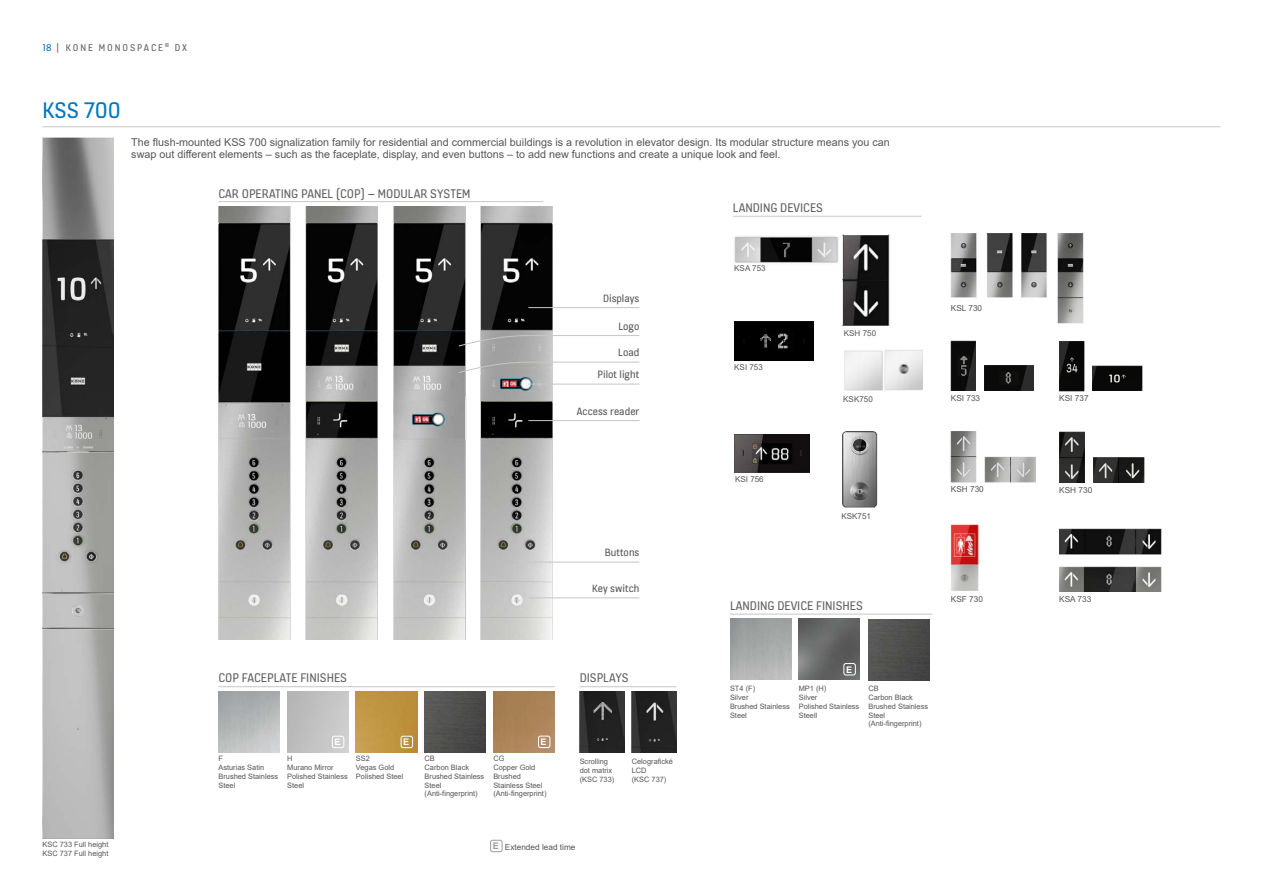
<style>
.page{position:relative;width:1263px;height:893px;background:#fff}
.page>*{position:absolute;margin:0;border:0;box-sizing:border-box;transform-origin:0 0}
.t1{font:24.3px "KONE Information v 13";color:#0077be}
.t2{font:13.5px "KONE Information v 13";color:#636362}
.t3{font:11.4px "KONE Information v 13";color:#565656}
.t4{font:10.8px/12.1px "Arial";color:#565656}
.t5{font:10.5px "KONE Information v 13";letter-spacing:.18em;color:#636362}
.t6{font:700 9.15px "Arial";color:#fff}
.t7{font:8.25px "Arial";color:#565656}
.t8{font:8.1px "Arial";color:#565656}
.t9{font:7.35px/8.7px "Arial";color:#565656}
.s1{color:#0075be}
.s2{font-weight:700;font-size:9.15px;color:#9c9d9d}
</style>
<div class="page">
<img style="left:43px;top:137px;width:71px;height:701px">
<img style="left:868px;top:619px;width:61px;height:61px">
<img style="left:425px;top:691px;width:61px;height:61px">
<img style="left:493px;top:691px;width:61px;height:61px">
<img style="left:580px;top:691px;width:44px;height:61px">
<img style="left:632px;top:691px;width:44px;height:61px">
<img style="left:799px;top:618px;width:61px;height:61px">
<div style="left:843px;top:663px;width:13px;height:12px;border:1px solid #fff;border-radius:2px"></div>
<img style="left:287px;top:691px;width:61px;height:61px">
<div style="left:332px;top:736px;width:12px;height:12px;border:1px solid #fff;border-radius:2px"></div>
<img style="left:356px;top:691px;width:61px;height:61px">
<div style="left:401px;top:736px;width:12px;height:12px;border:1px solid #fff;border-radius:2px"></div>
<img style="left:734px;top:236px;width:105px;height:27px">
<img style="left:734px;top:321px;width:79px;height:39px">
<img style="left:734px;top:434px;width:44px;height:38px">
<img style="left:842px;top:234px;width:47px;height:92px">
<img style="left:844px;top:350px;width:78px;height:40px">
<img style="left:778px;top:431px;width:100px;height:77px">
<img style="left:218px;top:207px;width:339px;height:433px">
<hr style="left:528px;top:307px;width:111px;height:1px;background:#c5c6c6">
<svg style="left:458px;top:335px;width:182px;height:12px"></svg>
<svg style="left:458px;top:361px;width:182px;height:12px"></svg>
<hr style="left:528px;top:384px;width:111px;height:1px;background:#c5c6c6">
<hr style="left:528px;top:597px;width:111px;height:1px;background:#c5c6c6">
<hr style="left:528px;top:562px;width:111px;height:1px;background:#c5c6c6">
<hr style="left:528px;top:420px;width:111px;height:1px;background:#c5c6c6">
<img style="left:951px;top:431px;width:25px;height:51px">
<img style="left:985px;top:457px;width:51px;height:25px">
<img style="left:1059px;top:432px;width:26px;height:51px">
<img style="left:1093px;top:457px;width:51px;height:26px">
<img style="left:951px;top:341px;width:25px;height:50px">
<img style="left:984px;top:365px;width:50px;height:25px">
<img style="left:1059px;top:341px;width:25px;height:50px">
<img style="left:1092px;top:366px;width:50px;height:25px">
<img style="left:951px;top:524px;width:27px;height:67px">
<img style="left:1059px;top:529px;width:102px;height:63px">
<img style="left:951px;top:233px;width:132px;height:90px">
<hr style="left:218px;top:201px;width:325px;height:1px;background:#c5c6c6">
<hr style="left:43px;top:126px;width:1177px;height:1px;background:#c5c6c6">
<hr style="left:733px;top:216px;width:188px;height:1px;background:#c5c6c6">
<hr style="left:730px;top:614px;width:202px;height:1px;background:#c5c6c6">
<hr style="left:218px;top:686px;width:337px;height:1px;background:#c5c6c6">
<hr style="left:580px;top:686px;width:96px;height:1px;background:#c5c6c6">
<div style="left:538px;top:736px;width:12px;height:12px;border:1px solid #fff;border-radius:2px"></div>
<div style="left:490px;top:840px;width:13px;height:12px;border:1px solid #9c9d9d;border-radius:2px"></div>
<h3 class="t5" style="left:43px;top:40px;width:146px"><span class="s1">18</span> | KONE MONOSPACE <sup>®</sup> DX</h3>
<h1 class="t1" style="left:43px;top:94px;width:80px">KSS 700</h1>
<p class="t4" style="left:131px;top:136px;width:760px">The flush-mounted KSS 700 signalization family for residential and commercial buildings is a revolution in elevator design. Its modular structure means you can swap out different elements – such as the faceplate, display, and even buttons – to add new functions and create a unique look and feel.</p>
<h2 class="t2" style="left:218px;top:184px;width:253px">CAR OPERATING PANEL (COP) – MODULAR SYSTEM</h2>
<h2 class="t2" style="left:733px;top:199px;width:92px">LANDING DEVICES</h2>
<h3 class="t3" style="left:603px;top:291px;width:38px">Displays</h3>
<h3 class="t3" style="left:618px;top:318px;width:22px">Logo</h3>
<h3 class="t3" style="left:598px;top:367px;width:43px">Pilot light</h3>
<h3 class="t3" style="left:618px;top:345px;width:23px">Load</h3>
<h3 class="t3" style="left:577px;top:403px;width:64px">Access reader</h3>
<p class="t8" style="left:734px;top:262px;width:33px">KSA 753</p>
<p class="t8" style="left:734px;top:362px;width:30px">KSI 753</p>
<p class="t8" style="left:844px;top:327px;width:34px">KSH 750</p>
<p class="t8" style="left:843px;top:393px;width:31px">KSK750</p>
<p class="t7" style="left:951px;top:302px;width:33px">KSL 730</p>
<p class="t7" style="left:951px;top:392px;width:31px">KSI 733</p>
<p class="t7" style="left:1059px;top:393px;width:31px">KSI 737</p>
<p class="t9" style="left:43px;top:840px;width:67px">KSC 733 Full height<br>KSC 737 Full height</p>
<h3 class="t3" style="left:605px;top:545px;width:36px">Buttons</h3>
<h3 class="t3" style="left:592px;top:580px;width:49px">Key switch</h3>
<h2 class="t2" style="left:218px;top:669px;width:130px">COP FACEPLATE FINISHES</h2>
<h2 class="t2" style="left:580px;top:669px;width:50px">DISPLAYS</h2>
<p class="t6" style="left:334px;top:736px;width:8px">E</p>
<p class="t6" style="left:403px;top:736px;width:8px">E</p>
<p class="t6" style="left:541px;top:735px;width:8px">E</p>
<p class="t9" style="left:218px;top:754px;width:61px">F<br>Asturias Satin<br>Brushed Stainless<br>Steel</p>
<p class="t9" style="left:425px;top:754px;width:61px">CB<br>Carbon Black<br>Brushed Stainless<br>Steel (Anti-fingerprint)</p>
<p class="t9" style="left:493px;top:754px;width:55px">CG<br>Copper Gold<br>Brushed<br>Stainless Steel (Anti-fingerprint)</p>
<p class="t9" style="left:287px;top:754px;width:62px">H<br>Murano Mirror<br>Polished Stainless<br>Steel</p>
<p class="t9" style="left:356px;top:754px;width:49px">SS2<br>Vegas Gold<br>Polished Steel</p>
<p class="t9" style="left:580px;top:757px;width:36px">Scrolling dot matrix (KSC 733)</p>
<p class="t7" style="left:493px;top:841px;width:84px"><span class="s2">E</span> Extended lead time</p>
<p class="t9" style="left:632px;top:757px;width:43px">Celografické<br>LCD<br>(KSC 737)</p>
<p class="t8" style="left:735px;top:474px;width:30px">KSI 756</p>
<p class="t8" style="left:841px;top:510px;width:31px">KSK751</p>
<p class="t7" style="left:951px;top:484px;width:35px">KSH 730</p>
<p class="t7" style="left:1059px;top:484px;width:35px">KSH 730</p>
<h2 class="t2" style="left:730px;top:596px;width:134px">LANDING DEVICE FINISHES</h2>
<p class="t6" style="left:846px;top:663px;width:8px">E</p>
<p class="t9" style="left:730px;top:684px;width:61px">ST4 (F)<br>Silver<br>Brushed Stainless<br>Steel</p>
<p class="t9" style="left:868px;top:684px;width:61px">CB<br>Carbon Black<br>Brushed Stainless<br>Steel (Anti-fingerprint)</p>
<p class="t9" style="left:799px;top:684px;width:62px">MP1 (H)<br>Silver<br>Polished Stainless<br>Steell</p>
<p class="t7" style="left:951px;top:593px;width:34px">KSF 730</p>
<p class="t7" style="left:1059px;top:593px;width:34px">KSA 733</p>
</div>
